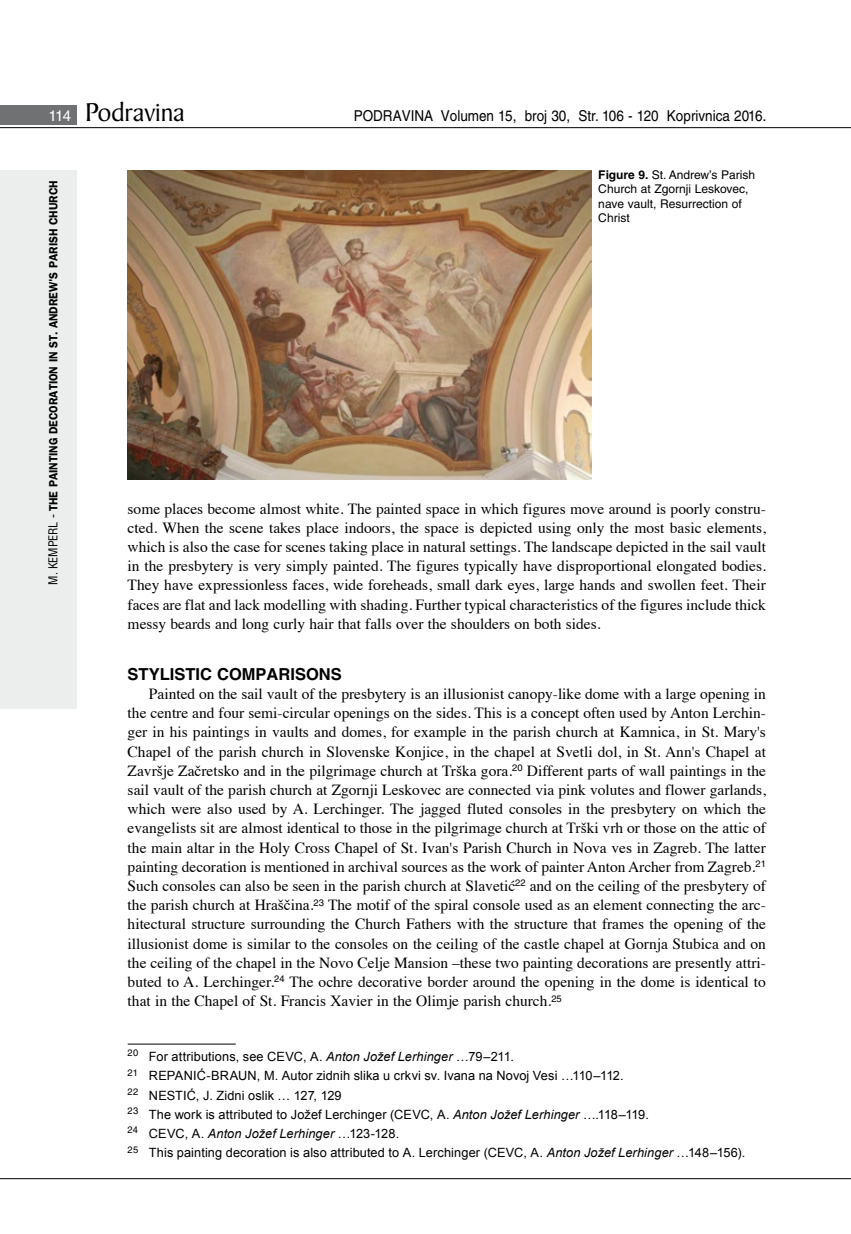
<style>
.page{position:relative;width:851px;height:1234px;background:#fff}
.page>*{position:absolute;margin:0;border:0;box-sizing:border-box;transform-origin:0 0}
.t1{font:27.6px "Baker Signet BT";color:#000}
.t2{font:700 16.5px "Helvetica LT Skin 29";color:#000}
.t3{font:15.45px/19.2px "Times";color:#000;text-align:justify}
.t4{font:15px "Helvetica LT Skin 29";color:#000;scale:.9 1}
.t5{font:12.75px/19.2px "Arial";letter-spacing:.01em;color:#000}
.t6{font:12px/14.4px "Helvetica LT Skin 29";color:#000}
.t7{font:600 12px "ITC Franklin Gothic Skin 29";letter-spacing:-.005em;color:#000;scale:.95 1}
.s1{font-family:"Helvetica LT Skin 29";font-size:15px;color:#fff}
.s2{font-family:"Helvetica LT Skin 29";font-weight:400;font-stretch:condensed}
.s3{font-weight:700}
.s4{font-style:italic}
</style>
<div class="page">
<div style="left:0;top:170px;width:77px;height:538px;background:#eceded"></div>
<div style="left:0;top:105px;width:77px;height:19px;background:#707172"></div>
<hr style="left:0;top:127px;width:850px;height:1px;background:#000">
<hr style="left:0;top:1177px;width:850px;height:1px;background:#000">
<hr style="left:128px;top:1043px;width:108px;height:1px;background:#000">
<img style="left:128px;top:170px;width:464px;height:309px">
<h1 class="t1" style="left:49px;top:95px;width:137px"><span class="s1">114</span> Podravina</h1>
<p class="t4" style="left:353px;top:107px;width:460px">PODRAVINA Volumen 15, broj 30, Str. 106 - 120 Koprivnica 2016.</p>
<p class="t7" style="left:46px;top:584px;width:427px;rotate:-90deg"><span class="s2">M. KEMPERL -</span> THE PAINTING DECORATION IN ST. ANDREW'S PARISH CHURCH</p>
<p class="t6" style="left:598px;top:167px;width:158px"><span class="s3">Figure 9.</span> St. Andrew’s Parish<br>Church at Zgornji Leskovec, nave vault, Resurrection of<br>Christ</p>
<p class="t3" style="left:128px;top:497px;width:639px">some places become almost white. The painted space in which figures move around is poorly constru&shy;cted. When the scene takes place indoors, the space is depicted using only the most basic elements, which is also the case for scenes taking place in natural settings. The landscape depicted in the sail vault in the presbytery is very simply painted. The figures typically have disproportional elongated bodies.<br>They have expressionless faces, wide foreheads, small dark eyes, large hands and swollen feet. Their faces are flat and lack modelling with shading. Further typical characteristics of the figures include thick messy beards and long curly hair that falls over the shoulders on both sides.</p>
<p class="t2" style="left:128px;top:663px;width:216px">STYLISTIC COMPARISONS</p>
<p class="t3" style="left:128px;top:682px;width:639px;text-indent:21px">Painted on the sail vault of the presbytery is an illusionist canopy-like dome with a large opening in the centre and four semi-circular openings on the sides. This is a concept often used by Anton Lerchin&shy;ger in his paintings in vaults and domes, for example in the parish church at Kamnica, in St. Mary's Chapel of the parish church in Slovenske Konjice, in the chapel at Svetli dol, in St. Ann's Chapel at Završje Začretsko and in the pilgrimage church at Trška gora.<sup>20</sup> Different parts of wall paintings in the sail vault of the parish church at Zgornji Leskovec are connected via pink volutes and flower garlands, which were also used by A. Lerchinger. The jagged fluted consoles in the presbytery on which the evangelists sit are almost identical to those in the pilgrimage church at Trški vrh or those on the attic of the main altar in the Holy Cross Chapel of St. Ivan's Parish Church in Nova ves in Zagreb. The latter painting decoration is mentioned in archival sources as the work of painter Anton Archer from Zagreb.<sup>21<br></sup>Such consoles can also be seen in the parish church at Slavetić<sup>22</sup> and on the ceiling of the presbytery of the parish church at Hraščina.<sup>23</sup> The motif of the spiral console used as an element connecting the arc&shy;hitectural structure surrounding the Church Fathers with the structure that frames the opening of the illusionist dome is similar to the consoles on the ceiling of the castle chapel at Gornja Stubica and on the ceiling of the chapel in the Novo Celje Mansion –these two painting decorations are presently attri&shy;buted to A. Lerchinger.<sup>24</sup> The ochre decorative border around the opening in the dome is identical to that in the Chapel of St. Francis Xavier in the Olimje parish church.<sup>25</sup></p>
<p class="t5" style="left:128px;top:1046px;width:619px"><sup>20</sup> For attributions, see CEVC, A. <span class="s4">Anton Jožef Lerhinger</span> …79–211.<br><sup>21</sup> REPANIĆ-BRAUN, M. Autor zidnih slika u crkvi sv. Ivana na Novoj Vesi …110–112.<br><sup>22</sup> NESTIĆ, J. Zidni oslik … 127, 129<br><sup>23</sup> The work is attributed to Jožef Lerchinger (CEVC, A. <span class="s4">Anton Jožef Lerhinger</span> ….118–119.<br><sup>24</sup> CEVC, A. <span class="s4">Anton Jožef Lerhinger</span> …123-128.<br><sup>25</sup> This painting decoration is also attributed to A. Lerchinger (CEVC, A. <span class="s4">Anton Jožef Lerhinger</span> …148–156).</p>
</div>
